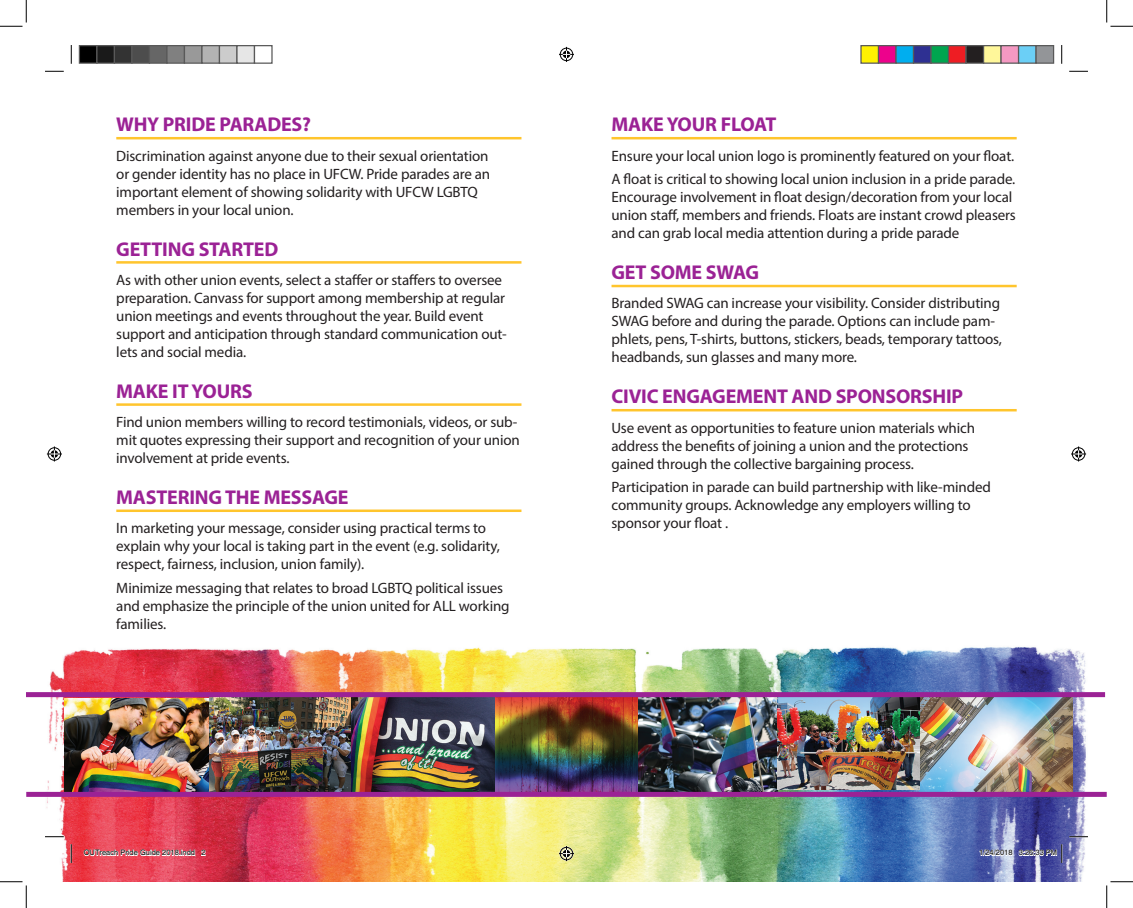
<style>
.page{position:relative;width:1133px;height:908px;background:#fff}
.page>*{position:absolute;margin:0;border:0;box-sizing:border-box;transform-origin:0 0}
.t1{font:700 20px "Myriad Pro";letter-spacing:-.01em;color:#9b2295}
.t2{font:15px/18px "Myriad Pro";letter-spacing:-.01em;color:#231f20}
.t3{font:7.5px "Helvetica";color:#000}
</style>
<div class="page">
<img style="left:26px;top:647px;width:1078px;height:234px">
<hr style="left:116px;top:137px;width:405px;height:2px;background:#ffc52d">
<hr style="left:116px;top:261px;width:405px;height:2px;background:#ffc52d">
<hr style="left:116px;top:403px;width:405px;height:3px;background:#ffc52d">
<hr style="left:116px;top:509px;width:405px;height:3px;background:#ffc52d">
<hr style="left:611px;top:137px;width:405px;height:2px;background:#ffc52d">
<hr style="left:611px;top:285px;width:405px;height:2px;background:#ffc52d">
<hr style="left:611px;top:409px;width:405px;height:2px;background:#ffc52d">
<img style="left:65px;top:697px;width:286px;height:94px">
<img style="left:919px;top:697px;width:153px;height:94px">
<img style="left:501px;top:697px;width:276px;height:94px">
<img style="left:352px;top:697px;width:149px;height:94px">
<img style="left:777px;top:697px;width:142px;height:92px">
<div style="left:26px;top:791px;width:1080px;height:5px;background:#9b2295"></div>
<div style="left:26px;top:692px;width:1079px;height:5px;background:#9b2295"></div>
<svg style="left:45px;top:70px;width:19px;height:2px"></svg>
<svg style="left:1069px;top:70px;width:19px;height:2px"></svg>
<svg style="left:45px;top:835px;width:19px;height:2px"></svg>
<svg style="left:1069px;top:835px;width:19px;height:2px"></svg>
<svg style="left:70px;top:45px;width:2px;height:19px"></svg>
<svg style="left:70px;top:844px;width:2px;height:18px"></svg>
<svg style="left:1061px;top:45px;width:1px;height:19px"></svg>
<svg style="left:0;top:0;width:27px;height:27px"></svg>
<svg style="left:0;top:881px;width:27px;height:27px"></svg>
<svg style="left:1106px;top:0;width:26px;height:27px"></svg>
<svg style="left:1106px;top:881px;width:26px;height:27px"></svg>
<svg style="left:559px;top:47px;width:15px;height:15px"></svg>
<svg style="left:559px;top:846px;width:15px;height:15px"></svg>
<svg style="left:47px;top:446px;width:15px;height:15px"></svg>
<svg style="left:1071px;top:446px;width:15px;height:15px"></svg>
<div style="left:79px;top:46px;width:18px;height:17px;background:#000"></div>
<div style="left:79px;top:45px;width:19px;height:19px;border:1px solid #595959"></div>
<div style="left:97px;top:46px;width:17px;height:17px;background:#1a1a1a"></div>
<div style="left:96px;top:45px;width:19px;height:19px;border:1px solid #595959"></div>
<div style="left:114px;top:46px;width:18px;height:17px;background:#333"></div>
<div style="left:114px;top:45px;width:18px;height:19px;border:1px solid #595959"></div>
<div style="left:132px;top:46px;width:17px;height:17px;background:#4d4d4d"></div>
<div style="left:131px;top:45px;width:19px;height:19px;border:1px solid #595959"></div>
<div style="left:149px;top:46px;width:18px;height:17px;background:#666"></div>
<div style="left:149px;top:45px;width:19px;height:19px;border:1px solid #595959"></div>
<div style="left:167px;top:46px;width:17px;height:17px;background:#808080"></div>
<div style="left:166px;top:45px;width:19px;height:19px;border:1px solid #595959"></div>
<div style="left:184px;top:46px;width:18px;height:17px;background:#999"></div>
<div style="left:184px;top:45px;width:18px;height:19px;border:1px solid #595959"></div>
<div style="left:202px;top:46px;width:17px;height:17px;background:#b3b3b3"></div>
<div style="left:201px;top:45px;width:19px;height:19px;border:1px solid #595959"></div>
<div style="left:219px;top:46px;width:18px;height:17px;background:#ccc"></div>
<div style="left:219px;top:45px;width:19px;height:19px;border:1px solid #595959"></div>
<div style="left:237px;top:46px;width:17px;height:17px;background:#e6e6e6"></div>
<div style="left:236px;top:45px;width:19px;height:19px;border:1px solid #595959"></div>
<div style="left:254px;top:45px;width:18px;height:19px;border:1px solid #595959"></div>
<div style="left:861px;top:46px;width:17px;height:17px;background:#fff101"></div>
<div style="left:860px;top:45px;width:19px;height:19px;border:1px solid #595959"></div>
<div style="left:878px;top:46px;width:18px;height:17px;background:#ed028c"></div>
<div style="left:878px;top:45px;width:18px;height:19px;border:1px solid #595959"></div>
<div style="left:896px;top:46px;width:17px;height:17px;background:#00aeef"></div>
<div style="left:895px;top:45px;width:19px;height:19px;border:1px solid #595959"></div>
<div style="left:913px;top:46px;width:18px;height:17px;background:#2e3092"></div>
<div style="left:912px;top:45px;width:19px;height:19px;border:1px solid #595959"></div>
<div style="left:931px;top:46px;width:17px;height:17px;background:#00a54f"></div>
<div style="left:930px;top:45px;width:19px;height:19px;border:1px solid #595959"></div>
<div style="left:948px;top:46px;width:18px;height:17px;background:#ee1d23"></div>
<div style="left:948px;top:45px;width:18px;height:19px;border:1px solid #595959"></div>
<div style="left:966px;top:46px;width:17px;height:17px;background:#231f20"></div>
<div style="left:965px;top:45px;width:19px;height:19px;border:1px solid #595959"></div>
<div style="left:983px;top:46px;width:18px;height:17px;background:#fff79a"></div>
<div style="left:982px;top:45px;width:19px;height:19px;border:1px solid #595959"></div>
<div style="left:1001px;top:46px;width:17px;height:17px;background:#f499c2"></div>
<div style="left:1000px;top:45px;width:19px;height:19px;border:1px solid #595959"></div>
<div style="left:1018px;top:46px;width:18px;height:17px;background:#6bcff6"></div>
<div style="left:1018px;top:45px;width:18px;height:19px;border:1px solid #595959"></div>
<div style="left:1036px;top:46px;width:17px;height:17px;background:#939598"></div>
<div style="left:1035px;top:45px;width:19px;height:19px;border:1px solid #595959"></div>
<svg style="left:84px;top:849px;width:111px;height:7px"></svg>
<svg style="left:201px;top:849px;width:5px;height:6px"></svg>
<svg style="left:979px;top:849px;width:33px;height:7px"></svg>
<svg style="left:1018px;top:844px;width:44px;height:18px"></svg>
<p class="t1" style="left:116px;top:111px;width:196px">WHY PRIDE PARADES?</p>
<p class="t2" style="left:116px;top:146px;width:375px">Discrimination against anyone due to their sexual orientation or gender identity has no place in UFCW. Pride parades are an important element of showing solidarity with UFCW LGBTQ members in your local union.</p>
<p class="t1" style="left:116px;top:236px;width:164px">GETTING STARTED</p>
<p class="t2" style="left:116px;top:270px;width:392px">As with other union events, select a staffer or staffers to oversee preparation. Canvass for support among membership at regular union meetings and events throughout the year. Build event support and anticipation through standard communication out&shy;lets and social media.</p>
<p class="t1" style="left:116px;top:378px;width:138px">MAKE IT YOURS</p>
<p class="t2" style="left:116px;top:412px;width:405px">Find union members willing to record testimonials, videos, or sub&shy;mit quotes expressing their support and recognition of your union involvement at pride events.</p>
<p class="t1" style="left:116px;top:484px;width:234px">MASTERING THE MESSAGE</p>
<p class="t2" style="left:116px;top:519px;width:385px">In marketing your message, consider using practical terms to explain why your local is taking part in the event (e.g. solidarity, respect, fairness, inclusion, union family).</p>
<p class="t2" style="left:116px;top:578px;width:395px">Minimize messaging that relates to broad LGBTQ political issues and emphasize the principle of the union united for ALL working families.</p>
<p class="t1" style="left:611px;top:111px;width:166px">MAKE YOUR FLOAT</p>
<p class="t2" style="left:611px;top:146px;width:404px">Ensure your local union logo is prominently featured on your float.</p>
<p class="t2" style="left:611px;top:170px;width:406px">A float is critical to showing local union inclusion in a pride parade.<br>Encourage involvement in float design/decoration from your local union staff, members and friends. Floats are instant crowd pleasers and can grab local media attention during a pride parade</p>
<p class="t1" style="left:611px;top:259px;width:149px">GET SOME SWAG</p>
<p class="t2" style="left:611px;top:294px;width:392px">Branded SWAG can increase your visibility. Consider distributing SWAG before and during the parade. Options can include pam&shy;phlets, pens, T-shirts, buttons, stickers, beads, temporary tattoos, headbands, sun glasses and many more.</p>
<p class="t1" style="left:611px;top:383px;width:353px">CIVIC ENGAGEMENT AND SPONSORSHIP</p>
<p class="t2" style="left:611px;top:418px;width:365px">Use event as opportunities to feature union materials which address the benefits of joining a union and the protections gained through the collective bargaining process.</p>
<p class="t2" style="left:611px;top:478px;width:381px">Participation in parade can build partnership with like-minded community groups. Acknowledge any employers willing to sponsor your float .</p>
<p class="t3" style="left:84px;top:848px;width:123px">OUTreach Pride Guide 2018.indd 2</p>
<p class="t3" style="left:979px;top:848px;width:79px">1/24/2018 3:26:33 PM</p>
</div>
